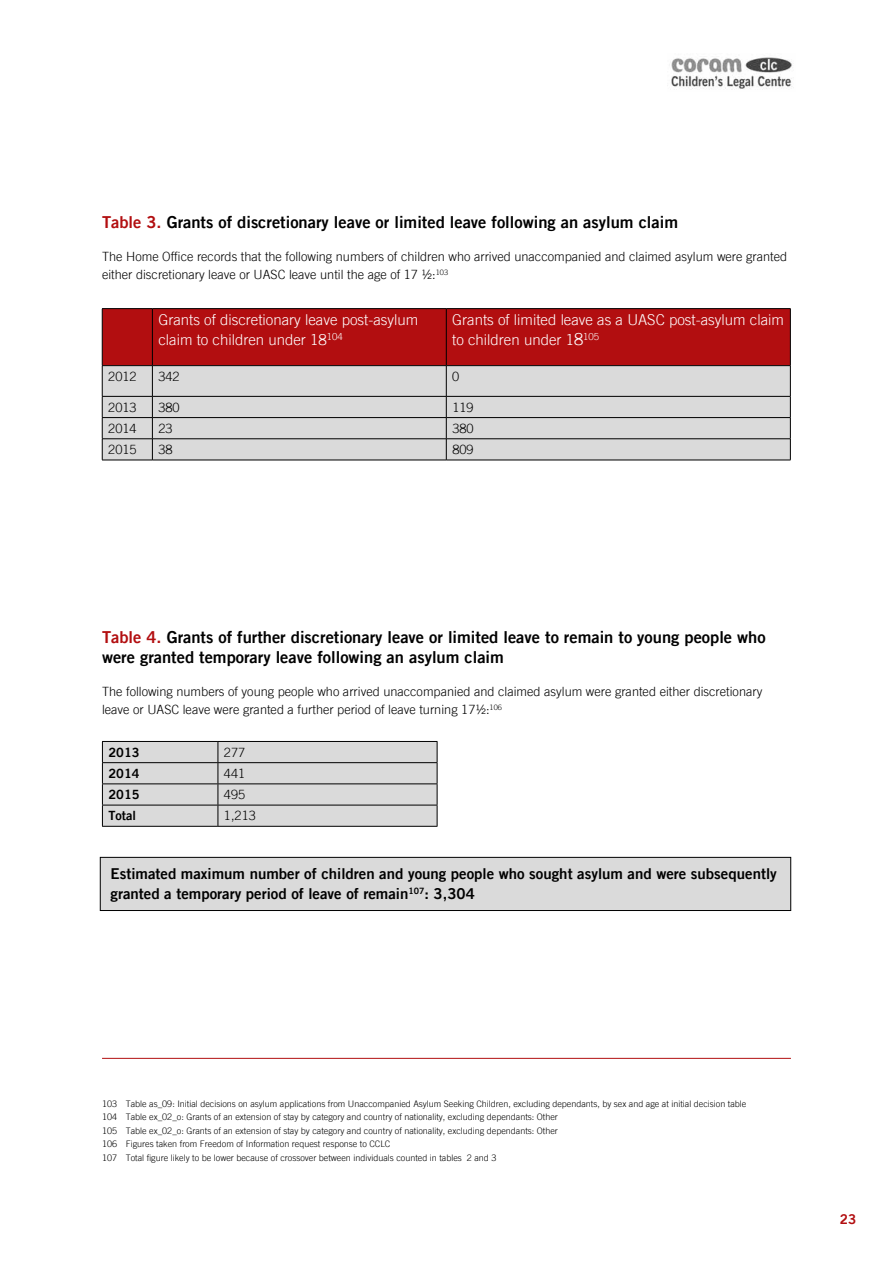
<style>
.page{position:relative;width:893px;height:1263px;background:#fff}
.page>*{position:absolute;margin:0;border:0;box-sizing:border-box;transform-origin:0 0}
.t1{font:16.5px/19.8px "Trade Gothic Bold Two";color:#000}
.t2{font:15px/19.5px "Trade Gothic Bold Two";color:#000}
.t3{font:italic 300 15px/19.8px "Trade Gothic";color:#fff}
.t4{font:13.5px "Trade Gothic Bold Two";color:#b20e10}
.t5{font:italic 300 12.75px/18px "Trade Gothic";color:#000}
.t6{font:12.75px "Trade Gothic Bold Two";color:#000}
.t7{font:italic 300 9px/13.5px "Trade Gothic";color:#000}
.s1{color:#b20e10}
.s2{font-size:16.5px}
</style>
<div class="page">
<img style="left:671px;top:57px;width:121px;height:33px">
<div style="left:100px;top:857px;width:691px;height:53px;background:#dadada"></div>
<div style="left:100px;top:857px;width:691px;height:54px;border:1px solid #000"></div>
<svg style="left:102px;top:741px;width:336px;height:85px;background:#cbcbcb"></svg>
<hr style="left:102px;top:826px;width:116px;height:1px;background:#000">
<hr style="left:218px;top:826px;width:219px;height:1px;background:#000">
<div style="left:103px;top:309px;width:687px;height:56px;background:#b20e10"></div>
<div style="left:103px;top:366px;width:687px;height:94px;background:#dadada"></div>
<hr style="left:102px;top:308px;width:50px;height:1px;background:#000">
<hr style="left:102px;top:309px;width:1px;height:56px;background:#000">
<hr style="left:152px;top:308px;width:294px;height:1px;background:#000">
<hr style="left:152px;top:309px;width:1px;height:56px;background:#000">
<hr style="left:446px;top:308px;width:344px;height:1px;background:#000">
<hr style="left:446px;top:309px;width:1px;height:56px;background:#000">
<hr style="left:790px;top:309px;width:1px;height:56px;background:#000">
<hr style="left:102px;top:365px;width:50px;height:1px;background:#000">
<hr style="left:102px;top:366px;width:1px;height:30px;background:#000">
<hr style="left:152px;top:365px;width:294px;height:1px;background:#000">
<hr style="left:152px;top:366px;width:1px;height:30px;background:#000">
<hr style="left:446px;top:365px;width:344px;height:1px;background:#000">
<hr style="left:446px;top:366px;width:1px;height:30px;background:#000">
<hr style="left:790px;top:366px;width:1px;height:30px;background:#000">
<hr style="left:102px;top:396px;width:50px;height:1px;background:#000">
<hr style="left:152px;top:396px;width:294px;height:1px;background:#000">
<hr style="left:446px;top:396px;width:344px;height:1px;background:#000">
<hr style="left:102px;top:417px;width:50px;height:1px;background:#000">
<hr style="left:152px;top:417px;width:294px;height:1px;background:#000">
<hr style="left:446px;top:417px;width:344px;height:1px;background:#000">
<hr style="left:102px;top:438px;width:50px;height:1px;background:#000">
<svg style="left:102px;top:397px;width:1px;height:63px"></svg>
<hr style="left:152px;top:438px;width:294px;height:1px;background:#000">
<svg style="left:152px;top:397px;width:1px;height:63px"></svg>
<hr style="left:446px;top:438px;width:344px;height:1px;background:#000">
<svg style="left:446px;top:397px;width:1px;height:63px"></svg>
<svg style="left:790px;top:397px;width:1px;height:63px"></svg>
<hr style="left:102px;top:460px;width:50px;height:1px;background:#000">
<hr style="left:152px;top:460px;width:294px;height:1px;background:#000">
<hr style="left:446px;top:460px;width:344px;height:1px;background:#000">
<hr style="left:102px;top:1058px;width:689px;height:1px;background:#b20e10">
<h1 class="t1" style="left:102px;top:212px;width:578px"><span class="s1">Table 3.</span> Grants of discretionary leave or limited leave following an asylum claim</h1>
<h3 class="t5" style="left:102px;top:247px;width:687px">The Home Office records that the following numbers of children who arrived unaccompanied and claimed asylum were granted either discretionary leave or UASC leave until the age of 17 ½:<sup>103</sup></h3>
<h2 class="t3" style="left:158px;top:310px;width:261px">Grants of discretionary leave post-asylum claim to children under 18<sup>104</sup></h2>
<h2 class="t3" style="left:452px;top:310px;width:333px">Grants of limited leave as a UASC post-asylum claim to children under 1<span class="s2">8</span><sup>105</sup></h2>
<h3 class="t5" style="left:108px;top:367px;width:30px">2012</h3>
<h3 class="t5" style="left:158px;top:367px;width:23px">342</h3>
<h3 class="t5" style="left:452px;top:367px;width:9px">0</h3>
<h3 class="t5" style="left:108px;top:398px;width:30px">2013</h3>
<h3 class="t5" style="left:158px;top:398px;width:23px">380</h3>
<h3 class="t5" style="left:452px;top:398px;width:23px">119</h3>
<h3 class="t5" style="left:108px;top:419px;width:30px">2014</h3>
<h3 class="t5" style="left:158px;top:419px;width:16px">23</h3>
<h3 class="t5" style="left:452px;top:419px;width:23px">380</h3>
<h3 class="t5" style="left:108px;top:440px;width:30px">2015</h3>
<h3 class="t5" style="left:158px;top:440px;width:16px">38</h3>
<h3 class="t5" style="left:452px;top:440px;width:23px">809</h3>
<h1 class="t1" style="left:102px;top:627px;width:665px"><span class="s1">Table 4.</span> Grants of further discretionary leave or limited leave to remain to young people who were granted temporary leave following an asylum claim</h1>
<h3 class="t5" style="left:102px;top:682px;width:662px">The following numbers of young people who arrived unaccompanied and claimed asylum were granted either discretionary leave or UASC leave were granted a further period of leave turning 17½:<sup>106</sup></h3>
<h3 class="t6" style="left:108px;top:744px;width:33px">2013</h3>
<h3 class="t5" style="left:224px;top:743px;width:23px">277</h3>
<h3 class="t6" style="left:108px;top:765px;width:33px">2014</h3>
<h3 class="t5" style="left:224px;top:764px;width:23px">441</h3>
<h3 class="t6" style="left:108px;top:787px;width:33px">2015</h3>
<h3 class="t5" style="left:224px;top:785px;width:23px">495</h3>
<h3 class="t6" style="left:108px;top:808px;width:29px">Total</h3>
<h3 class="t5" style="left:224px;top:806px;width:33px">1,213</h3>
<h2 class="t2" style="left:111px;top:864px;width:668px">Estimated maximum number of children and young people who sought asylum and were subsequently granted a temporary period of leave of remain<sup>107</sup>: 3,304</h2>
<p class="t7" style="left:102px;top:1097px;width:646px">103 Table as_09: Initial decisions on asylum applications from Unaccompanied Asylum Seeking Children, excluding dependants, by sex and age at initial decision table 104 Table ex_02_o: Grants of an extension of stay by category and country of nationality, excluding dependants: Other<br>105 Table ex_02_o: Grants of an extension of stay by category and country of nationality, excluding dependants: Other<br>106 Figures taken from Freedom of Information request response to CCLC<br>107 Total figure likely to be lower because of crossover between individuals counted in tables 2 and 3</p>
<h3 class="t4" style="left:840px;top:1210px;width:18px">23</h3>
</div>
